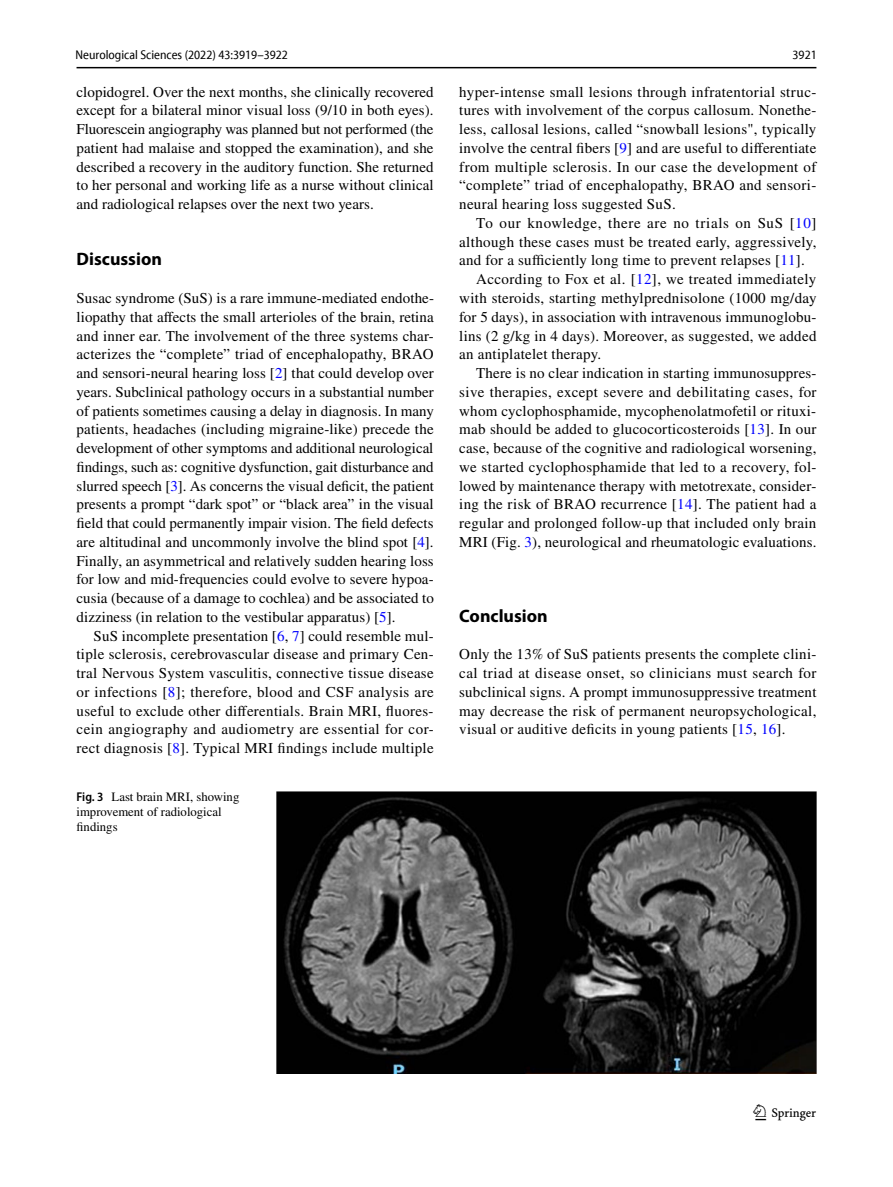
<style>
.page{position:relative;width:893px;height:1187px;background:#fff}
.page>*{position:absolute;margin:0;border:0;box-sizing:border-box;transform-origin:0 0}
.t1{font:22.5px "Springnew Regular 3";color:#000}
.t2{font:700 18px "Myriad Pro";color:#000}
.t3{font:15px/18.8px "STIX";letter-spacing:.02em;color:#000;text-align:justify}
.t4{font:15px "STIX";letter-spacing:.04em;color:#000}
.t5{font:12.75px/15px "STIX";color:#000}
.t6{font:semi-condensed 12.75px "Myriad Pro Unic";color:#000}
.s1{color:#00f}
.s2{font-family:"Myriad Pro";font-weight:600;font-stretch:semi-condensed}
</style>
<div class="page">
<hr style="left:77px;top:67px;width:739px;height:1px;background:#000">
<img style="left:276px;top:791px;width:540px;height:282px">
<p class="t6" style="left:76px;top:50px;width:214px">Neurological Sciences (2022) 43:3919–3922</p>
<p class="t6" style="left:792px;top:50px;width:26px">3921</p>
<p class="t3" style="left:77px;top:83px;width:359px">clopidogrel. Over the next months, she clinically recovered except for a bilateral minor visual loss (9/10 in both eyes).<br>Fluorescein angiography was planned but not performed (the patient had malaise and stopped the examination), and she described a recovery in the auditory function. She returned to her personal and working life as a nurse without clinical and radiological relapses over the next two years.</p>
<p class="t2" style="left:77px;top:248px;width:87px">Discussion</p>
<p class="t3" style="left:77px;top:289px;width:359px">Susac syndrome (SuS) is a rare immune-mediated endothe&shy;liopathy that affects the small arterioles of the brain, retina and inner ear. The involvement of the three systems char&shy;acterizes the “complete” triad of encephalopathy, BRAO and sensori-neural hearing loss [<span class="s1">2</span>] that could develop over years. Subclinical pathology occurs in a substantial number of patients sometimes causing a delay in diagnosis. In many patients, headaches (including migraine-like) precede the development of other symptoms and additional neurological findings, such as: cognitive dysfunction, gait disturbance and slurred speech [<span class="s1">3</span>]. As concerns the visual deficit, the patient presents a prompt “dark spot” or “black area” in the visual field that could permanently impair vision. The field defects are altitudinal and uncommonly involve the blind spot [<span class="s1">4</span>].<br>Finally, an asymmetrical and relatively sudden hearing loss for low and mid-frequencies could evolve to severe hypoa&shy;cusia (because of a damage to cochlea) and be associated to dizziness (in relation to the vestibular apparatus) [<span class="s1">5</span>].</p>
<p class="t3" style="left:77px;top:627px;width:359px;text-indent:17px">SuS incomplete presentation [<span class="s1">6</span>, <span class="s1">7</span>] could resemble mul&shy;tiple sclerosis, cerebrovascular disease and primary Cen&shy;tral Nervous System vasculitis, connective tissue disease or infections [<span class="s1">8</span>]; therefore, blood and CSF analysis are useful to exclude other differentials. Brain MRI, fluores&shy;cein angiography and audiometry are essential for cor&shy;rect diagnosis [<span class="s1">8</span>]. Typical MRI findings include multiple</p>
<p class="t5" style="left:77px;top:789px;width:164px"><span class="s2">Fig. 3</span> Last brain MRI, showing improvement of radiological findings</p>
<p class="t3" style="left:459px;top:83px;width:359px">hyper-intense small lesions through infratentorial struc&shy;tures with involvement of the corpus callosum. Nonethe&shy;less, callosal lesions, called “snowball lesions", typically involve the central fibers [<span class="s1">9</span>] and are useful to differentiate from multiple sclerosis. In our case the development of “complete” triad of encephalopathy, BRAO and sensori&shy;neural hearing loss suggested SuS.</p>
<p class="t4" style="left:476px;top:212px;width:342px">To our knowledge, there are no trials on SuS [<span class="s1">10</span>]</p>
<p class="t3" style="left:459px;top:233px;width:359px">although these cases must be treated early, aggressively,</p>
<p class="t3" style="left:459px;top:252px;width:347px">and for a sufficiently long time to prevent relapses [<span class="s1">11</span>].</p>
<p class="t3" style="left:476px;top:271px;width:341px">According to Fox et al. [<span class="s1">12</span>], we treated immediately</p>
<p class="t3" style="left:459px;top:289px;width:359px">with steroids, starting methylprednisolone (1000 mg/day</p>
<p class="t3" style="left:459px;top:308px;width:359px">for 5 days), in association with intravenous immunoglobu-</p>
<p class="t3" style="left:459px;top:327px;width:359px">lins (2 g/kg in 4 days). Moreover, as suggested, we added</p>
<p class="t3" style="left:459px;top:346px;width:144px">an antiplatelet therapy.</p>
<p class="t3" style="left:476px;top:364px;width:342px">There is no clear indication in starting immunosuppres-</p>
<p class="t3" style="left:459px;top:383px;width:359px">sive therapies, except severe and debilitating cases, for</p>
<p class="t3" style="left:459px;top:402px;width:358px">whom cyclophosphamide, mycophenolatmofetil or rituxi-</p>
<p class="t3" style="left:459px;top:421px;width:359px">mab should be added to glucocorticosteroids [<span class="s1">13</span>]. In our</p>
<p class="t3" style="left:459px;top:439px;width:359px">case, because of the cognitive and radiological worsening,</p>
<p class="t3" style="left:459px;top:458px;width:359px">we started cyclophosphamide that led to a recovery, fol-</p>
<p class="t3" style="left:459px;top:477px;width:359px">lowed by maintenance therapy with metotrexate, consider-</p>
<p class="t3" style="left:459px;top:496px;width:359px">ing the risk of BRAO recurrence [<span class="s1">14</span>]. The patient had a</p>
<p class="t3" style="left:459px;top:514px;width:359px">regular and prolonged follow-up that included only brain</p>
<p class="t3" style="left:459px;top:533px;width:359px">MRI (Fig. <span class="s1">3</span>), neurological and rheumatologic evaluations.</p>
<p class="t2" style="left:459px;top:604px;width:90px">Conclusion</p>
<p class="t3" style="left:459px;top:646px;width:359px">Only the 13% of SuS patients presents the complete clini&shy;cal triad at disease onset, so clinicians must search for subclinical signs. A prompt immunosuppressive treatment may decrease the risk of permanent neuropsychological, visual or auditive deficits in young patients [<span class="s1">15</span>, <span class="s1">16</span>].</p>
<h1 class="t1" style="left:755px;top:1104px;width:62px">1 3</h1>
</div>
